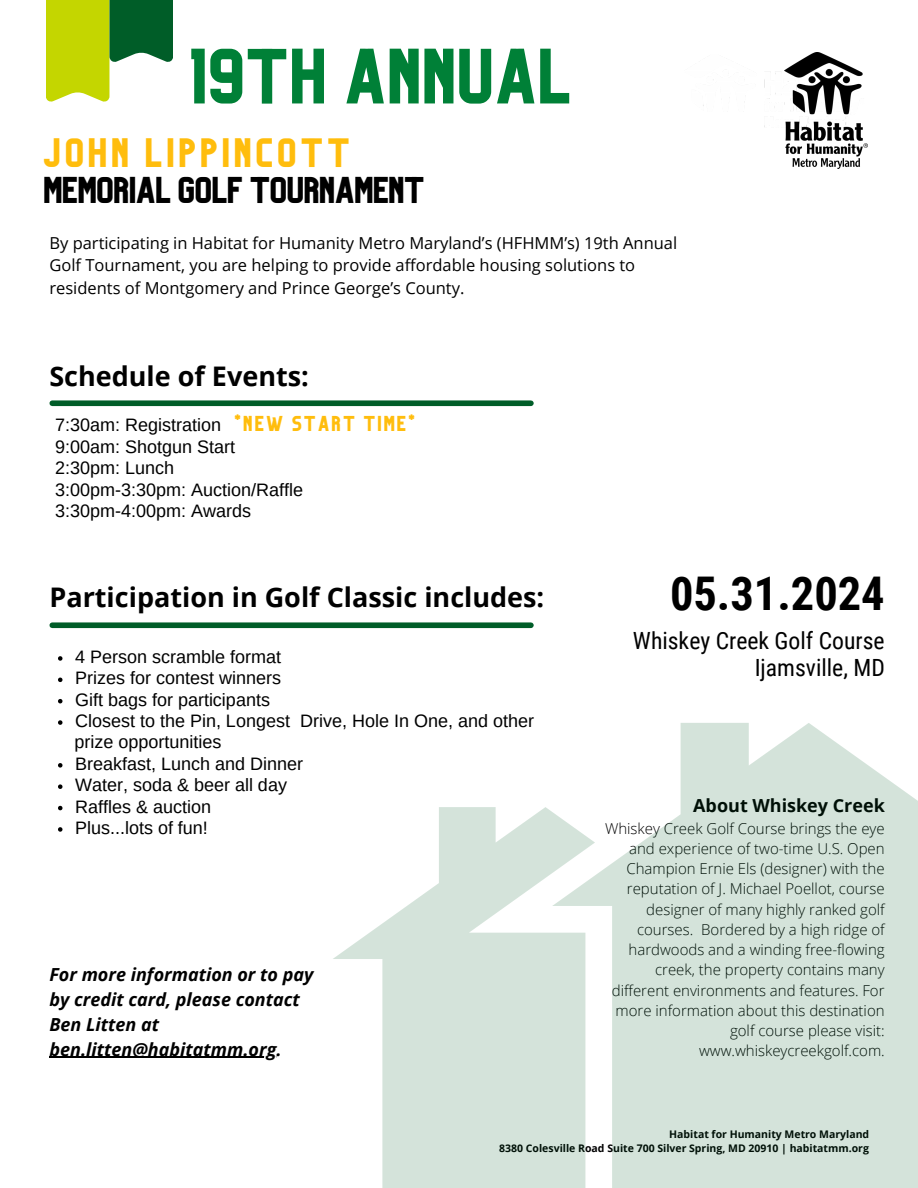
<style>
.page{position:relative;width:918px;height:1188px;background:#fff}
.page>*{position:absolute;margin:0;border:0;box-sizing:border-box;transform-origin:0 0}
.t1{font:72.45px "Organic";letter-spacing:.03em;color:#008037}
.t2{font:700 46.5px "Roboto Condensed";color:#000}
.t3{font:37.95px "Organic";letter-spacing:.12em;color:#ffbd0d}
.t4{font:34.5px "Organic";color:#000}
.t5{font:700 27px "Open Sans";color:#000}
.t6{font:23.7px/27px "Roboto Condensed";color:#000;text-align:right}
.t7{font:19.95px "Organic";letter-spacing:.12em;color:#ffbd0d}
.t8{font:18px "Arimo";color:#000}
.t9{font:italic 700 18px "Open Sans";color:#000}
.t10{font:700 18px "Open Sans";color:#000}
.t11{font:16.5px/22.5px "Open Sans";color:#000}
.t12{font:300 15px/20.2px "Open Sans";color:#000;text-align:right}
.t13{font:700 10.5px "Open Sans";color:#000}
</style>
<div class="page">
<hr style="left:49px;top:1057px;width:228px;height:1px;background:#000">
<div style="left:52px;top:400px;width:479px;height:6px;background:#005d28"></div>
<div style="left:52px;top:622px;width:479px;height:6px;background:#005d28"></div>
<div style="left:46px;top:0;width:63px;height:102px;background:#c4d600"></div>
<div style="left:109px;top:0;width:64px;height:62px;background:#005d28"></div>
<img style="left:785px;top:53px;width:83px;height:116px">
<svg style="left:333px;top:807px;width:219px;height:381px;fill:#d4e3da"></svg>
<svg style="left:552px;top:723px;width:366px;height:465px;fill:#d4e3da"></svg>
<svg style="left:58px;top:656px;width:4px;height:5px"></svg>
<svg style="left:58px;top:678px;width:4px;height:4px"></svg>
<svg style="left:58px;top:699px;width:4px;height:4px"></svg>
<svg style="left:58px;top:720px;width:4px;height:5px"></svg>
<svg style="left:58px;top:763px;width:4px;height:5px"></svg>
<svg style="left:58px;top:784px;width:4px;height:5px"></svg>
<svg style="left:58px;top:806px;width:4px;height:4px"></svg>
<svg style="left:58px;top:827px;width:4px;height:5px"></svg>
<p class="t1" style="left:191px;top:49px;width:383px">19TH ANNUAL</p>
<h2 class="t3" style="left:44px;top:138px;width:308px">JOHN LIPPINCOTT</h2>
<h5 class="t4" style="left:45px;top:177px;width:382px">MEMORIAL GOLF TOURNAMENT</h5>
<h6 class="t11" style="left:49px;top:231px;width:629px">By participating in Habitat for Humanity Metro Maryland’s (HFHMM’s) 19th Annual<br>Golf Tournament, you are helping to provide affordable housing solutions to residents of Montgomery and Prince George’s County.</h6>
<h3 class="t5" style="left:49px;top:357px;width:261px">Schedule of Events:</h3>
<p class="t7" style="left:235px;top:416px;width:182px">*NEW START TIME*</p>
<p class="t8" style="left:55px;top:415px;width:167px">7:30am: Registration</p>
<p class="t8" style="left:55px;top:437px;width:181px">9:00am: Shotgun Start</p>
<p class="t8" style="left:55px;top:458px;width:121px">2:30pm: Lunch</p>
<p class="t8" style="left:55px;top:479px;width:249px">3:00pm-3:30pm: Auction/Raffle</p>
<p class="t8" style="left:55px;top:501px;width:197px">3:30pm-4:00pm: Awards</p>
<h4 class="t5" style="left:49px;top:578px;width:496px">Participation in Golf Classic includes:</h4>
<p class="t8" style="left:75px;top:647px;width:207px">4 Person scramble format</p>
<p class="t8" style="left:75px;top:668px;width:207px">Prizes for contest winners</p>
<p class="t8" style="left:75px;top:689px;width:196px">Gift bags for participants</p>
<p class="t8" style="left:75px;top:711px;width:461px">Closest to the Pin, Longest Drive, Hole In One, and other</p>
<p class="t8" style="left:75px;top:732px;width:149px">prize opportunities</p>
<p class="t8" style="left:75px;top:754px;width:229px">Breakfast, Lunch and Dinner</p>
<p class="t8" style="left:75px;top:775px;width:213px">Water, soda &amp; beer all day</p>
<p class="t8" style="left:75px;top:796px;width:137px">Raffles &amp; auction</p>
<p class="t8" style="left:75px;top:818px;width:134px">Plus...lots of fun!</p>
<p class="t9" style="left:49px;top:962px;width:266px">For more information or to pay</p>
<p class="t9" style="left:49px;top:987px;width:252px">by credit card, please contact</p>
<p class="t9" style="left:49px;top:1012px;width:111px">Ben Litten at</p>
<h5 class="t9" style="left:49px;top:1036px;width:234px">ben.litten@habitatmm.org.</h5>
<p class="t2" style="left:670px;top:567px;width:216px">05.31.2024</p>
<p class="t6" style="left:633px;top:627px;width:253px">Whiskey Creek Golf Course<br>Ijamsville, MD</p>
<p class="t10" style="left:693px;top:793px;width:193px">About Whiskey Creek</p>
<p class="t12" style="left:605px;top:818px;width:281px">Whiskey Creek Golf Course brings the eye and experience of two-time U.S. Open Champion Ernie Els (designer) with the reputation of J. Michael Poellot, course designer of many highly ranked golf courses. Bordered by a high ridge of hardwoods and a winding free-flowing creek, the property contains many different environments and features. For more information about this destination golf course please visit: www.whiskeycreekgolf.com.</p>
<p class="t13" style="left:669px;top:1127px;width:202px">Habitat for Humanity Metro Maryland</p>
<p class="t13" style="left:499px;top:1141px;width:371px">8380 Colesville Road Suite 700 Silver Spring, MD 20910 | habitatmm.org</p>
</div>
